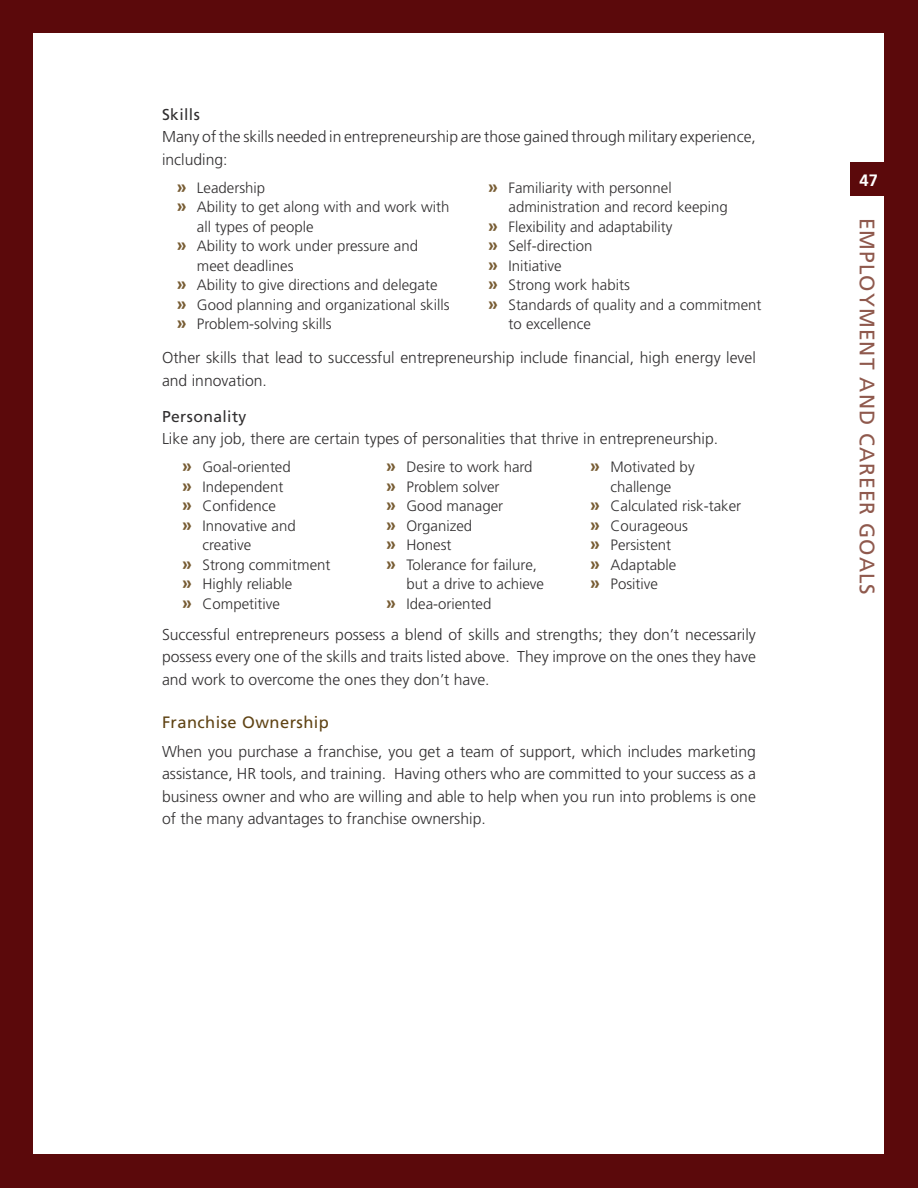
<style>
.page{position:relative;width:918px;height:1188px;background:#5b090b}
.page>*{position:absolute;margin:0;border:0;box-sizing:border-box;transform-origin:0 0}
.t1{font:21px "Frutiger LT Std";letter-spacing:.05em;color:#8f594d}
.t2{font:16.5px "Frutiger LT Std";letter-spacing:.025em;color:#604415}
.t3{font:700 16.5px "Frutiger LT Std";color:#fff}
.t4{font:300 15.75px/22.5px "Frutiger LT Std";color:#312f30}
.t5{font:15.75px "Frutiger LT Std";letter-spacing:.025em;color:#312f30}
.t6{font:300 15px "Frutiger LT Std";color:#312f30}
.s1{font-weight:700;font-size:18px;color:#775c33}
</style>
<div class="page">
<div style="left:34px;top:34px;width:850px;height:1120px;background:#fff"></div>
<div style="left:851px;top:163px;width:40px;height:33px;background:#5b090b"></div>
<p class="t5" style="left:162px;top:105px;width:39px">Skills</p>
<p class="t4" style="left:162px;top:126px;width:595px">Many of the skills needed in entrepreneurship are those gained through military experience, including:</p>
<p class="t6" style="left:177px;top:179px;width:90px"><span class="s1">»</span> Leadership</p>
<p class="t6" style="left:177px;top:199px;width:274px"><span class="s1">»</span> Ability to get along with and work with</p>
<p class="t6" style="left:197px;top:218px;width:118px">all types of people</p>
<p class="t6" style="left:177px;top:238px;width:243px"><span class="s1">»</span> Ability to work under pressure and</p>
<p class="t6" style="left:197px;top:257px;width:98px">meet deadlines</p>
<p class="t6" style="left:177px;top:277px;width:262px"><span class="s1">»</span> Ability to give directions and delegate</p>
<p class="t6" style="left:177px;top:296px;width:274px"><span class="s1">»</span> Good planning and organizational skills</p>
<p class="t6" style="left:177px;top:316px;width:156px"><span class="s1">»</span> Problem-solving skills</p>
<p class="t6" style="left:488px;top:179px;width:185px"><span class="s1">»</span> Familiarity with personnel</p>
<p class="t6" style="left:508px;top:199px;width:221px">administration and record keeping</p>
<p class="t6" style="left:488px;top:218px;width:186px"><span class="s1">»</span> Flexibility and adaptability</p>
<p class="t6" style="left:488px;top:238px;width:106px"><span class="s1">»</span> Self-direction</p>
<p class="t6" style="left:488px;top:257px;width:75px"><span class="s1">»</span> Initiative</p>
<p class="t6" style="left:488px;top:277px;width:143px"><span class="s1">»</span> Strong work habits</p>
<p class="t6" style="left:488px;top:296px;width:275px"><span class="s1">»</span> Standards of quality and a commitment</p>
<p class="t6" style="left:508px;top:316px;width:84px">to excellence</p>
<p class="t4" style="left:162px;top:347px;width:596px">Other skills that lead to successful entrepreneurship include financial, high energy level and innovation.</p>
<p class="t5" style="left:162px;top:407px;width:86px">Personality</p>
<p class="t4" style="left:162px;top:428px;width:558px">Like any job, there are certain types of personalities that thrive in entrepreneurship.</p>
<p class="t6" style="left:182px;top:459px;width:110px"><span class="s1">»</span> Goal-oriented</p>
<p class="t6" style="left:182px;top:478px;width:103px"><span class="s1">»</span> Independent</p>
<p class="t6" style="left:182px;top:498px;width:95px"><span class="s1">»</span> Confidence</p>
<p class="t6" style="left:182px;top:517px;width:115px"><span class="s1">»</span> Innovative and</p>
<p class="t6" style="left:202px;top:537px;width:50px">creative</p>
<p class="t6" style="left:182px;top:556px;width:150px"><span class="s1">»</span> Strong commitment</p>
<p class="t6" style="left:182px;top:576px;width:111px"><span class="s1">»</span> Highly reliable</p>
<p class="t6" style="left:182px;top:595px;width:99px"><span class="s1">»</span> C ompetitive</p>
<p class="t6" style="left:590px;top:459px;width:106px"><span class="s1">»</span> M otivated by</p>
<p class="t6" style="left:610px;top:478px;width:62px">challenge</p>
<p class="t6" style="left:590px;top:498px;width:153px"><span class="s1">»</span> Calculated risk-taker</p>
<p class="t6" style="left:590px;top:517px;width:99px"><span class="s1">»</span> Courageous</p>
<p class="t6" style="left:590px;top:537px;width:83px"><span class="s1">»</span> Persistent</p>
<p class="t6" style="left:590px;top:556px;width:88px"><span class="s1">»</span> Adaptable</p>
<p class="t6" style="left:590px;top:576px;width:69px"><span class="s1">»</span> Positive</p>
<p class="t4" style="left:162px;top:623px;width:595px;text-align:justify">Successful entrepreneurs possess a blend of skills and strengths; they don’t necessarily possess every one of the skills and traits listed above. They improve on the ones they have and work to overcome the ones they don’t have.</p>
<p class="t2" style="left:162px;top:712px;width:168px">Franchise Ownership</p>
<p class="t4" style="left:162px;top:740px;width:595px;text-align:justify">When you purchase a franchise, you get a team of support, which includes marketing assistance, HR tools, and training. Having others who are committed to your success as a business owner and who are willing and able to help when you run into problems is one of the many advantages to franchise ownership.</p>
<p class="t6" style="left:386px;top:459px;width:148px"><span class="s1">»</span> Desire to work hard</p>
<p class="t6" style="left:386px;top:478px;width:115px"><span class="s1">»</span> Problem solver</p>
<p class="t6" style="left:386px;top:498px;width:118px"><span class="s1">»</span> Good manager</p>
<p class="t6" style="left:386px;top:517px;width:88px"><span class="s1">»</span> Organized</p>
<p class="t6" style="left:386px;top:537px;width:67px"><span class="s1">»</span> Honest</p>
<p class="t6" style="left:386px;top:556px;width:152px"><span class="s1">»</span> Tolerance for failure,</p>
<p class="t6" style="left:406px;top:576px;width:139px">but a drive to achieve</p>
<p class="t6" style="left:386px;top:595px;width:107px"><span class="s1">»</span> Idea-oriented</p>
<p class="t3" style="left:859px;top:170px;width:20px">47</p>
<h1 class="t1" style="left:879px;top:218px;width:365px;rotate:90deg">Employm ent an d Career Goals</h1>
</div>
